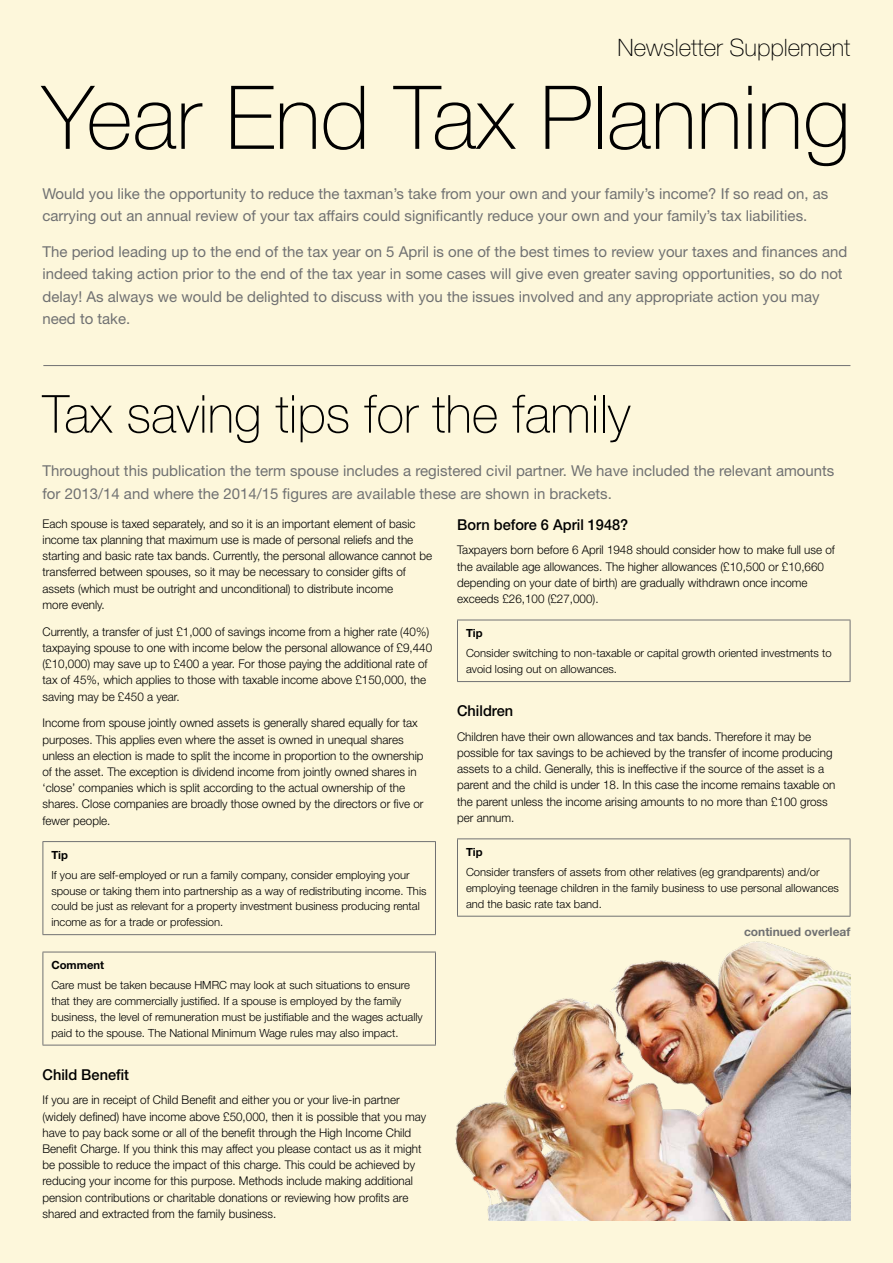
<style>
.page{position:relative;width:893px;height:1263px;background:#fdf7db}
.page>*{position:absolute;margin:0;border:0;box-sizing:border-box;transform-origin:0 0}
.t1{font:100 88.2px "Helvetica Neue";color:#000}
.t2{font:100 52.5px "Helvetica Neue";color:#000}
.t3{font:100 24px "Helvetica Neue";color:#000}
.t4{font:15px/22.5px "Helvetica Neue";color:#707172}
.t5{font:500 15px "Helvetica Neue";color:#000}
.t6{font:300 12px/16.2px "Helvetica Neue";color:#000}
.t7{font:700 12px "Helvetica Neue";color:#707172}
.t8{font:300 11.25px/15.8px "Helvetica Neue";color:#000}
.t9{font:700 11.25px "Helvetica Neue";color:#000}
</style>
<div class="page">
<hr style="left:43px;top:365px;width:807px;height:1px;background:#707172">
<hr style="left:43px;top:841px;width:393px;height:1px;background:#707172">
<hr style="left:43px;top:842px;width:1px;height:92px;background:#707172">
<hr style="left:435px;top:842px;width:1px;height:92px;background:#707172">
<hr style="left:43px;top:934px;width:393px;height:1px;background:#707172">
<hr style="left:43px;top:952px;width:393px;height:1px;background:#707172">
<hr style="left:43px;top:952px;width:1px;height:93px;background:#707172">
<hr style="left:435px;top:952px;width:1px;height:93px;background:#707172">
<hr style="left:43px;top:1045px;width:393px;height:1px;background:#707172">
<hr style="left:457px;top:620px;width:393px;height:1px;background:#707172">
<hr style="left:457px;top:620px;width:1px;height:61px;background:#707172">
<hr style="left:850px;top:620px;width:1px;height:61px;background:#707172">
<hr style="left:457px;top:681px;width:393px;height:1px;background:#707172">
<hr style="left:457px;top:838px;width:393px;height:1px;background:#707172">
<hr style="left:457px;top:839px;width:1px;height:77px;background:#707172">
<hr style="left:850px;top:839px;width:1px;height:77px;background:#707172">
<hr style="left:457px;top:916px;width:393px;height:1px;background:#707172">
<img style="left:455px;top:941px;width:395px;height:279px">
<h3 class="t3" style="left:618px;top:34px;width:234px">Newsletter Supplement</h3>
<h1 class="t1" style="left:43px;top:68px;width:809px">Year End Tax Planning</h1>
<p class="t4" style="left:43px;top:182px;width:787px">Would you like the opportunity to reduce the taxman’s take from your own and your family’s income? If so read on, as carrying out an annual review of your tax affairs could significantly reduce your own and your family’s tax liabilities.</p>
<p class="t4" style="left:43px;top:240px;width:806px">The period leading up to the end of the tax year on 5 April is one of the best times to review your taxes and finances and indeed taking action prior to the end of the tax year in some cases will give even greater saving opportunities, so do not delay! As always we would be delighted to discuss with you the issues involved and any appropriate action you may need to take.</p>
<h2 class="t2" style="left:43px;top:385px;width:589px">Tax saving tips for the family</h2>
<p class="t4" style="left:43px;top:460px;width:793px">Throughout this publication the term spouse includes a registered civil partner. We have included the relevant amounts for 2013/14 and where the 2014/15 figures are available these are shown in brackets.</p>
<p class="t6" style="left:43px;top:515px;width:391px">Each spouse is taxed separately, and so it is an important element of basic income tax planning that maximum use is made of personal reliefs and the starting and basic rate tax bands. Currently, the personal allowance cannot be transferred between spouses, so it may be necessary to consider gifts of assets (which must be outright and unconditional) to distribute income<br>more evenly.</p>
<p class="t6" style="left:43px;top:623px;width:391px">Currently, a transfer of just £1,000 of savings income from a higher rate (40%) taxpaying spouse to one with income below the personal allowance of £9,440 (£10,000) may save up to £400 a year. For those paying the additional rate of tax of 45%, which applies to those with taxable income above £150,000, the saving may be £450 a year.</p>
<p class="t6" style="left:43px;top:715px;width:383px">Income from spouse jointly owned assets is generally shared equally for tax purposes. This applies even where the asset is owned in unequal shares unless an election is made to split the income in proportion to the ownership of the asset. The exception is dividend income from jointly owned shares in ‘close’ companies which is split according to the actual ownership of the shares. Close companies are broadly those owned by the directors or five or fewer people.</p>
<p class="t9" style="left:51px;top:848px;width:18px">Tip</p>
<p class="t8" style="left:51px;top:867px;width:377px">If you are self-employed or run a family company, consider employing your spouse or taking them into partnership as a way of redistributing income. This could be just as relevant for a property investment business producing rental income as for a trade or profession.</p>
<p class="t9" style="left:51px;top:958px;width:54px">Comment</p>
<p class="t8" style="left:51px;top:977px;width:373px">Care must be taken because HMRC may look at such situations to ensure that they are commercially justified. If a spouse is employed by the family business, the level of remuneration must be justifiable and the wages actually paid to the spouse. The National Minimum Wage rules may also impact.</p>
<p class="t5" style="left:43px;top:1065px;width:88px">Child Benefit</p>
<p class="t6" style="left:43px;top:1092px;width:385px">If you are in receipt of Child Benefit and either you or your live-in partner (widely defined) have income above £50,000, then it is possible that you may have to pay back some or all of the benefit through the High Income Child Benefit Charge. If you think this may affect you please contact us as it might be possible to reduce the impact of this charge. This could be achieved by reducing your income for this purpose. Methods include making additional pension contributions or charitable donations or reviewing how profits are shared and extracted from the family business.</p>
<p class="t5" style="left:457px;top:515px;width:173px">Born before 6 April 1948?</p>
<p class="t6" style="left:457px;top:542px;width:379px">Taxpayers born before 6 April 1948 should consider how to make full use of the available age allowances. The higher allowances (£10,500 or £10,660 depending on your date of birth) are gradually withdrawn once income exceeds £26,100 (£27,000).</p>
<p class="t9" style="left:466px;top:626px;width:18px">Tip</p>
<p class="t8" style="left:466px;top:645px;width:367px">Consider switching to non-taxable or capital growth oriented investments to avoid losing out on allowances.</p>
<p class="t5" style="left:457px;top:702px;width:58px">Children</p>
<p class="t6" style="left:457px;top:728px;width:380px">Children have their own allowances and tax bands. Therefore it may be possible for tax savings to be achieved by the transfer of income producing assets to a child. Generally, this is ineffective if the source of the asset is a parent and the child is under 18. In this case the income remains taxable on the parent unless the income arising amounts to no more than £100 gross per annum.</p>
<p class="t9" style="left:466px;top:845px;width:18px">Tip</p>
<p class="t8" style="left:466px;top:864px;width:374px">Consider transfers of assets from other relatives (eg grandparents) and/or employing teenage children in the family business to use personal allowances and the basic rate tax band.</p>
<p class="t7" style="left:744px;top:924px;width:108px">continued overleaf</p>
</div>
